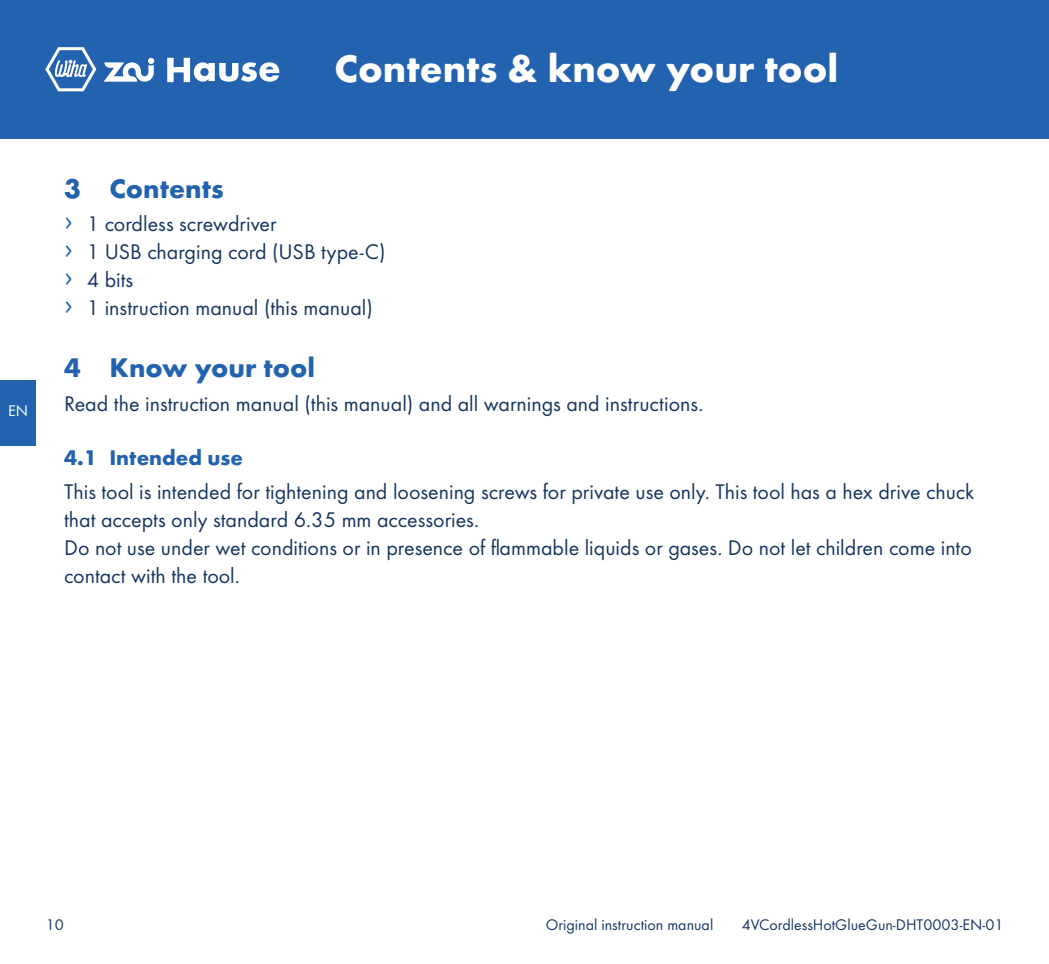
<style>
.page{position:relative;width:1049px;height:964px;background:#fff}
.page>*{position:absolute;margin:0;border:0;box-sizing:border-box;transform-origin:0 0}
.t1{font:700 40px "Futura Round";color:#fff}
.t2{font:700 28px "Futura Round";color:#2362af}
.t3{font:22px/28px "Futura Round";color:#163561}
.t4{font:700 22px "Futura Round";color:#2362af}
.t5{font:16px "Futura Round";color:#163561}
.t6{font:16px "Futura Round";color:#fff}
.s1{font-family:"Source Han Sans CN";font-size:28px;color:#2362af}
</style>
<div class="page">
<div style="left:0;top:0;width:1049px;height:138px;background:#2362af"></div>
<svg style="left:104px;top:58px;width:50px;height:24px"></svg>
<svg style="left:167px;top:58px;width:112px;height:24px"></svg>
<svg style="left:45px;top:47px;width:51px;height:44px"></svg>
<div style="left:0;top:380px;width:36px;height:65px;background:#2362af"></div>
<p class="t6" style="left:8px;top:399px;width:21px">EN</p>
<h1 class="t1" style="left:334px;top:38px;width:505px">Contents &amp; know your tool</h1>
<p class="t2" style="left:64px;top:167px;width:161px">3 Contents</p>
<p class="t3" style="left:64px;top:208px;width:323px"><span class="s1">›</span> 1 cordless screwdriver<br><span class="s1">›</span> 1 USB charging cord (USB type-C) <span class="s1">›</span> 4 bits<br><span class="s1">›</span> 1 instruction manual (this manual)</p>
<p class="t2" style="left:64px;top:346px;width:253px">4 Know your tool</p>
<p class="t3" style="left:64px;top:388px;width:641px">Read the instruction manual (this manual) and all warnings and instructions.</p>
<p class="t4" style="left:64px;top:441px;width:180px">4.1 Intended use</p>
<p class="t3" style="left:64px;top:476px;width:912px">This tool is intended for tightening and loosening screws for private use only. This tool has a hex drive chuck that accepts only standard 6.35 mm accessories.<br>Do not use under wet conditions or in presence of flammable liquids or gases. Do not let children come into contact with the tool.</p>
<p class="t5" style="left:46px;top:913px;width:20px">10</p>
<p class="t5" style="left:546px;top:913px;width:169px">Original instruction manual</p>
<p class="t5" style="left:742px;top:913px;width:263px">4VCordlessHotGlueGun-DHT0003-EN-01</p>
</div>
